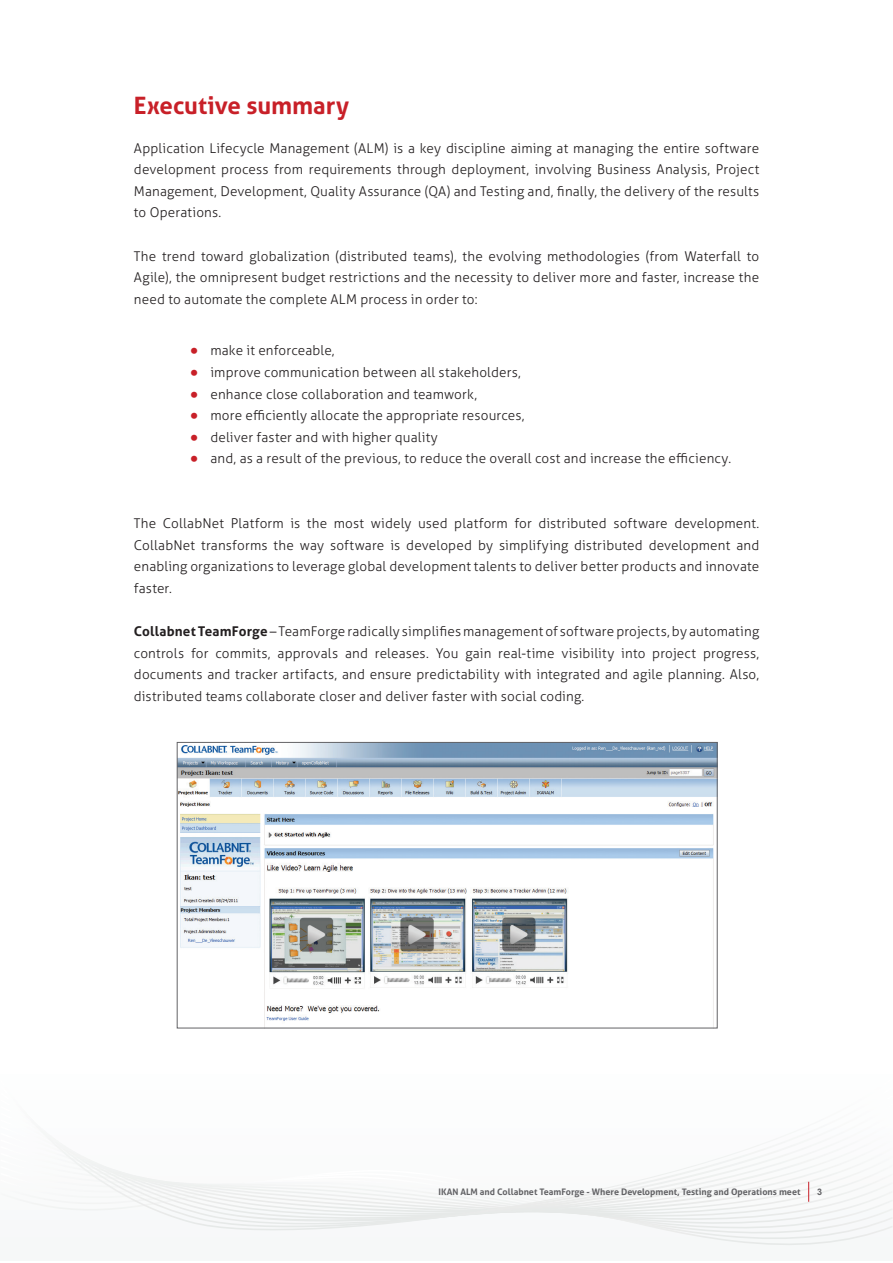
<style>
.page{position:relative;width:893px;height:1263px;background:#fff}
.page>*{position:absolute;margin:0;border:0;box-sizing:border-box;transform-origin:0 0}
.Red_Title{font:700 24px "Aller";color:#c82028}
.Standard_Text_2{font:300 13.5px/21.6px "Aller";letter-spacing:.01em;color:#231f20;text-align:justify}
.TAB2{font:300 13.5px "Aller";letter-spacing:.01em;color:#231f20}
.TAB{font:300 13.5px "Aller";letter-spacing:.01em;color:#231f20}
.t1{font:700 9px "Aller";color:#636366}
.t2{font:700 9px "Arial";color:#636366}
.s1{font-size:27px;color:#c82028}
.s2{font-weight:700}
</style>
<div class="page">
<svg style="left:20px;top:1138px;width:873px;height:108px"></svg>
<svg style="left:808px;top:1182px;width:1px;height:20px"></svg>
<img style="left:179px;top:744px;width:537px;height:282px">
<div style="left:177px;top:742px;width:541px;height:286px;border:1px solid #636366"></div>
<p class="Red_Title" style="left:134px;top:91px;width:217px">Executive summary</p>
<p class="Standard_Text_2" style="left:134px;top:137px;width:627px">Application Lifecycle Management (ALM) is a key discipline aiming at managing the entire software development process from requirements through deployment, involving Business Analysis, Project Management, Development, Quality Assurance (QA) and Testing and, finally, the delivery of the results to Operations.</p>
<p class="Standard_Text_2" style="left:134px;top:245px;width:627px">The trend toward globalization (distributed teams), the evolving methodologies (from Waterfall to Agile), the omnipresent budget restrictions and the necessity to deliver more and faster, increase the need to automate the complete ALM process in order to:</p>
<p class="TAB" style="left:189px;top:342px;width:147px"><span class="s1">•</span> make it enforceable,</p>
<p class="TAB" style="left:189px;top:364px;width:333px"><span class="s1">•</span> improve communication between all stakeholders,</p>
<p class="TAB2" style="left:189px;top:386px;width:290px"><span class="s1">•</span> enhance close collaboration and teamwork,</p>
<p class="TAB2" style="left:189px;top:407px;width:337px"><span class="s1">•</span> more efficiently allocate the appropriate resources,</p>
<p class="TAB2" style="left:189px;top:429px;width:250px"><span class="s1">•</span> deliver faster and with higher quality</p>
<p class="TAB2" style="left:189px;top:450px;width:543px"><span class="s1">•</span> and, as a result of the previous, to reduce the overall cost and increase the efficiency.</p>
<p class="Standard_Text_2" style="left:134px;top:513px;width:627px">The CollabNet Platform is the most widely used platform for distributed software development.<br>CollabNet transforms the way software is developed by simplifying distributed development and enabling organizations to leverage global development talents to deliver better products and innovate faster.</p>
<p class="Standard_Text_2" style="left:134px;top:621px;width:627px"><span class="s2">Collabnet TeamForge</span> – TeamForge radically simplifies management of software projects, by automating controls for commits, approvals and releases. You gain real-time visibility into project progress, documents and tracker artifacts, and ensure predictability with integrated and agile planning. Also, distributed teams collaborate closer and deliver faster with social coding.</p>
<p class="t1" style="left:439px;top:1186px;width:363px">IKAN ALM and Collabnet TeamForge - Where Development, Testing and Operations meet</p>
<p class="t2" style="left:817px;top:1185px;width:7px">3</p>
</div>
